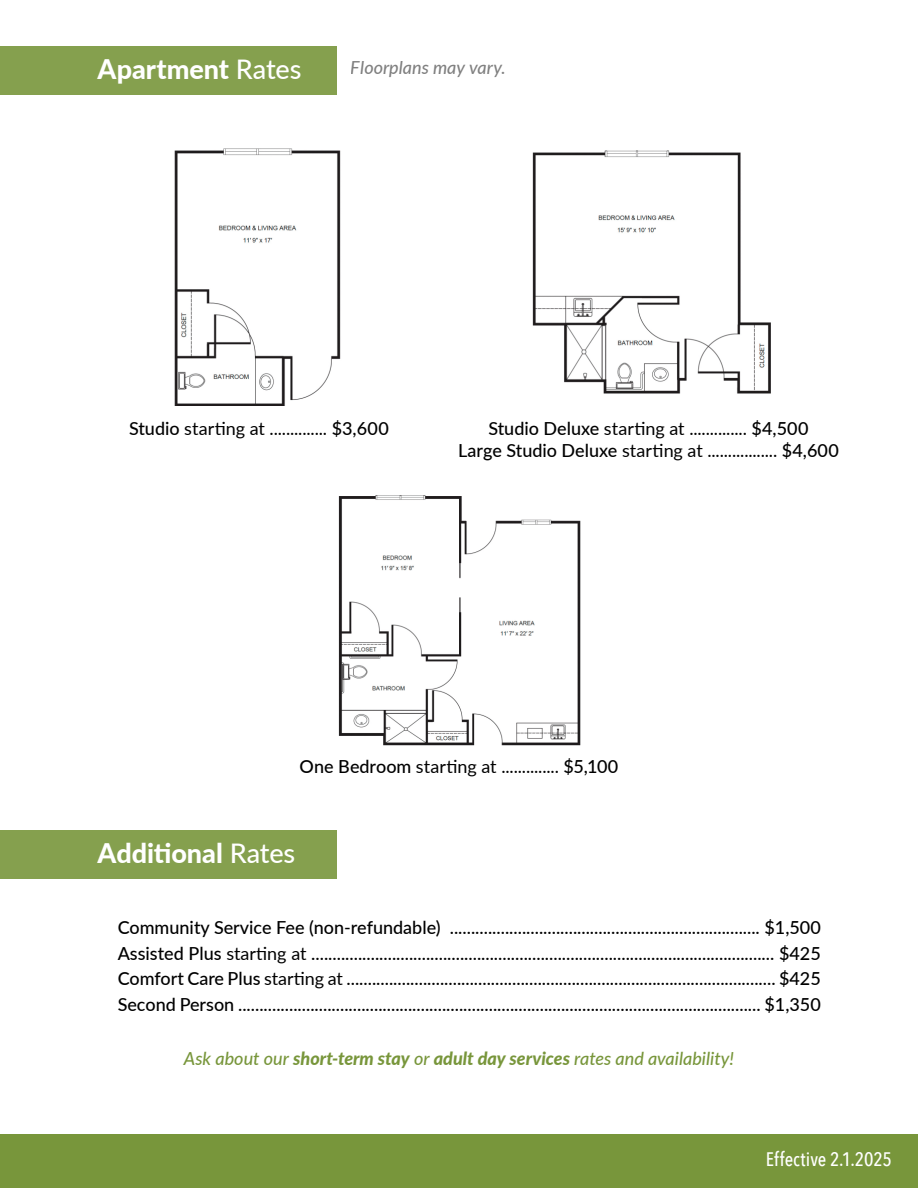
<style>
.page{position:relative;width:918px;height:1188px;background:#fff}
.page>*{position:absolute;margin:0;border:0;box-sizing:border-box;transform-origin:0 0}
.Heading{font:800 27px "Lato";color:#fff}
.Product_Line_Contact_Footer{font:500 19.5px "Avenir Next Condensed";color:#fff}
.Services_Packages_and_Additional_Rates{font:500 18px "Lato";color:#000}
.t1{font:18px "Lato";letter-spacing:.005em;color:#000}
.t2{font:italic 500 18px "Lato";color:#78963b}
.t3{font:italic 500 18px "Lato";color:#000}
.s1{font-weight:500}
.s2{font-weight:400}
.s3{font-weight:800}
</style>
<div class="page">
<div style="left:0;top:1134px;width:918px;height:54px;background:#78963b"></div>
<div style="left:0;top:46px;width:336px;height:49px;background:#85a04e"></div>
<div style="left:0;top:830px;width:336px;height:49px;background:#85a04e"></div>
<img style="left:174px;top:148px;width:167px;height:257px">
<img style="left:532px;top:150px;width:239px;height:244px">
<img style="left:338px;top:495px;width:243px;height:251px">
<p class="Heading" style="left:98px;top:49px;width:205px">Apartment <span class="s1">Rates</span></p>
<p class="t3" style="left:351px;top:55px;width:156px">Floorplans may vary.</p>
<p class="t1" style="left:129px;top:416px;width:261px"><span class="s1">Studio</span> starting at .............. <span class="s1">$3,600</span></p>
<p class="t1" style="left:488px;top:416px;width:322px"><span class="s1">Studio Deluxe</span> starting at .............. <span class="s1">$4,500</span></p>
<p class="t1" style="left:458px;top:438px;width:383px"><span class="s1">Large Studio Deluxe</span> starting at ................. <span class="s1">$4,600</span></p>
<p class="t1" style="left:300px;top:753px;width:320px"><span class="s1">One Bedroom</span> starting at .............. <span class="s1">$5,100</span></p>
<p class="Heading" style="left:98px;top:833px;width:199px">Additional <span class="s1">Rates</span></p>
<p class="Services_Packages_and_Additional_Rates" style="left:118px;top:915px;width:705px">Community Service Fee (non-refundable) ......................................................................... $1,500</p>
<p class="Services_Packages_and_Additional_Rates" style="left:118px;top:940px;width:705px">Assisted Plus <span class="s2">starting at</span> ............................................................................................................. $425</p>
<p class="Services_Packages_and_Additional_Rates" style="left:118px;top:966px;width:705px">Comfort Care Plus <span class="s2">starting at</span> ..................................................................................................... $425</p>
<p class="Services_Packages_and_Additional_Rates" style="left:118px;top:991px;width:705px">Second Person ........................................................................................................................... $1,350</p>
<p class="t2" style="left:184px;top:1045px;width:552px">Ask about our <span class="s3">short-term stay</span> or <span class="s3">adult day services</span> rates and availability!</p>
<p class="Product_Line_Contact_Footer" style="left:766px;top:1147px;width:127px">Effective 2.1.2025</p>
</div>
